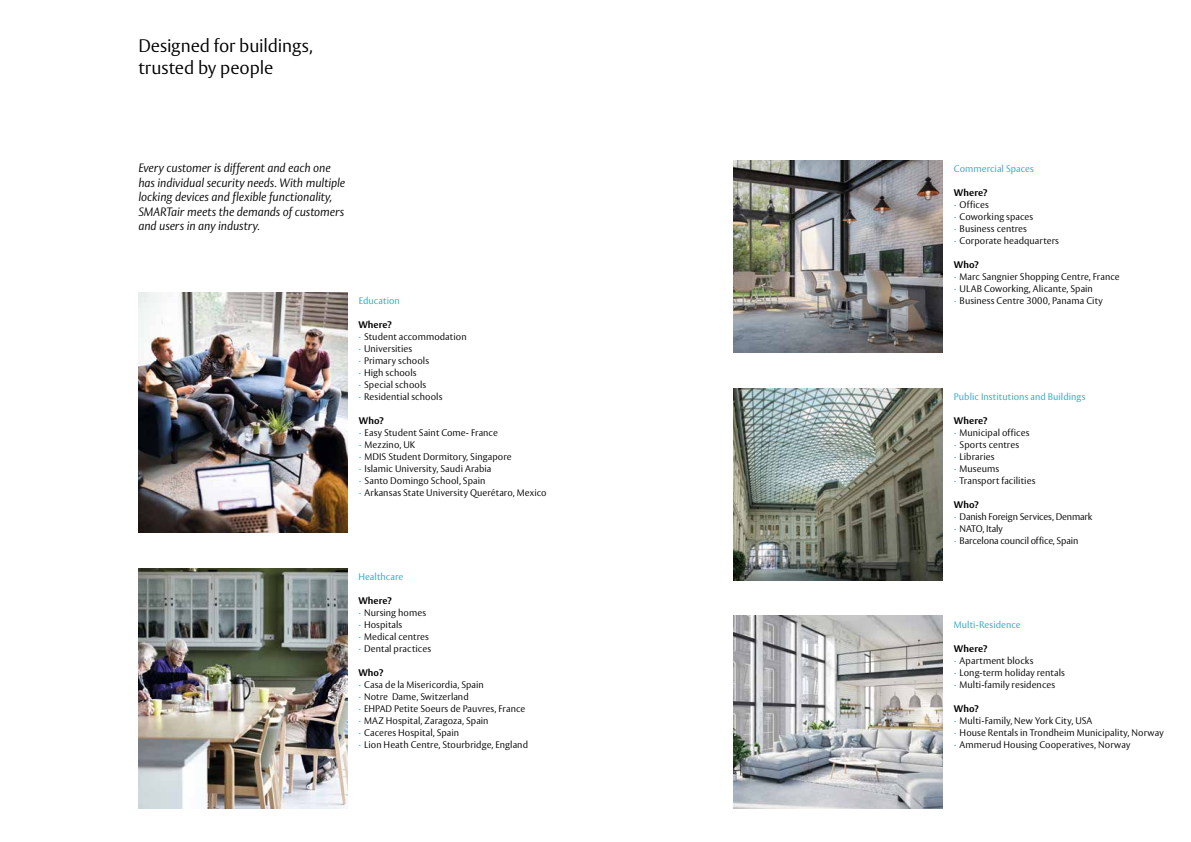
<style>
.page{position:relative;width:1191px;height:842px;background:#fff}
.page>*{position:absolute;margin:0;border:0;box-sizing:border-box;transform-origin:0 0}
.t1{font:300 18px/22px "ASSA Vesta";letter-spacing:-.005em;color:#000}
.t2{font:italic 300 12px/14.5px "ASSA Vesta";letter-spacing:-.01em;color:#000}
.t3{font:300 9.5px/12px "ASSA Vesta";letter-spacing:.005em;color:#000}
.t4{font:300 9.5px "ASSA Vesta";letter-spacing:.005em;color:#25a8cd}
.t5{font:300 9.5px/12px "ASSA Vesta";letter-spacing:-.015em;color:#000}
.s1{font-weight:700}
.s2{color:#25a8cd}
</style>
<div class="page">
<img style="left:734px;top:388px;width:208px;height:192px">
<img style="left:734px;top:616px;width:208px;height:192px">
<img style="left:138px;top:568px;width:209px;height:240px">
<img style="left:734px;top:160px;width:208px;height:192px">
<img style="left:138px;top:292px;width:209px;height:240px">
<h1 class="t1" style="left:138px;top:36px;width:176px">Designed for buildings, trusted by people</h1>
<p class="t2" style="left:138px;top:161px;width:208px">Every customer is different and each one has individual security needs. With multiple locking devices and flexible functionality, SMARTair meets the demands of customers and users in any industry.</p>
<p class="t4" style="left:359px;top:295px;width:43px">Education</p>
<p class="t3" style="left:358px;top:319px;width:110px"><span class="s1">Where?<br></span><span class="s2">∙</span> Student accommodation <span class="s2">∙</span> Universities<br><span class="s2">∙</span> Primary schools<br><span class="s2">∙</span> High schools<br><span class="s2">∙</span> Special schools<br><span class="s2">∙</span> Residential schools</p>
<p class="t3" style="left:359px;top:415px;width:189px"><span class="s1">Who?<br></span><span class="s2">∙</span> Easy Student Saint Come- France<br><span class="s2">∙</span> Mezzino, UK<br><span class="s2">∙</span> MDIS Student Dormitory, Singapore<br><span class="s2">∙</span> Islamic University, Saudi Arabia<br><span class="s2">∙</span> Santo Domingo School, Spain<br><span class="s2">∙</span> Arkansas State University Querétaro, Mexico</p>
<p class="t4" style="left:358px;top:571px;width:47px">Healthcare</p>
<p class="t3" style="left:358px;top:595px;width:74px"><span class="s1">Where?<br></span><span class="s2">∙</span> Nursing homes <span class="s2">∙</span> Hospitals<br><span class="s2">∙</span> Medical centres <span class="s2">∙</span> Dental practices</p>
<p class="t3" style="left:358px;top:667px;width:171px"><span class="s1">Who?<br></span><span class="s2">∙</span> Casa de la Misericordia, Spain<br><span class="s2">∙</span> Notre Dame, Switzerland<br><span class="s2">∙</span> EHPAD Petite Soeurs de Pauvres, France <span class="s2">∙</span> MAZ Hospital, Zaragoza, Spain<br><span class="s2">∙</span> Caceres Hospital, Spain<br><span class="s2">∙</span> Lion Heath Centre, Stourbridge, England</p>
<p class="t4" style="left:954px;top:163px;width:82px">Commercial Spaces</p>
<p class="t3" style="left:954px;top:187px;width:107px"><span class="s1">Where?<br></span><span class="s2">∙</span> Offices<br><span class="s2">∙</span> Coworking spaces<br><span class="s2">∙</span> Business centres<br><span class="s2">∙</span> Corporate headquarters</p>
<p class="t3" style="left:954px;top:259px;width:167px"><span class="s1">Who?<br></span><span class="s2">∙</span> Marc Sangnier Shopping Centre, France <span class="s2">∙</span> ULAB Coworking, Alicante, Spain<br><span class="s2">∙</span> Business Centre 3000, Panama City</p>
<p class="t4" style="left:954px;top:391px;width:133px">Public Institutions and Buildings</p>
<p class="t3" style="left:954px;top:415px;width:83px"><span class="s1">Where?<br></span><span class="s2">∙</span> Municipal offices<br><span class="s2">∙</span> Sports centres<br><span class="s2">∙</span> Libraries<br><span class="s2">∙</span> Museums<br><span class="s2">∙</span> Transport facilities</p>
<p class="t5" style="left:954px;top:499px;width:140px"><span class="s1">Who?<br></span><span class="s2">∙</span> Danish Foreign Services, Denmark <span class="s2">∙</span> NATO, Italy<br><span class="s2">∙</span> Barcelona council office, Spain</p>
<p class="t4" style="left:954px;top:619px;width:68px">Multi-Residence</p>
<p class="t3" style="left:954px;top:643px;width:112px"><span class="s1">Where?<br></span><span class="s2">∙</span> Apartment blocks<br><span class="s2">∙</span> Long-term holiday rentals <span class="s2">∙</span> Multi-family residences</p>
<p class="t3" style="left:954px;top:703px;width:211px"><span class="s1">Who?<br></span><span class="s2">∙</span> Multi-Family, New York City, USA<br><span class="s2">∙</span> House Rentals in Trondheim Municipality, Norway <span class="s2">∙</span> Ammerud Housing Cooperatives, Norway</p>
</div>
